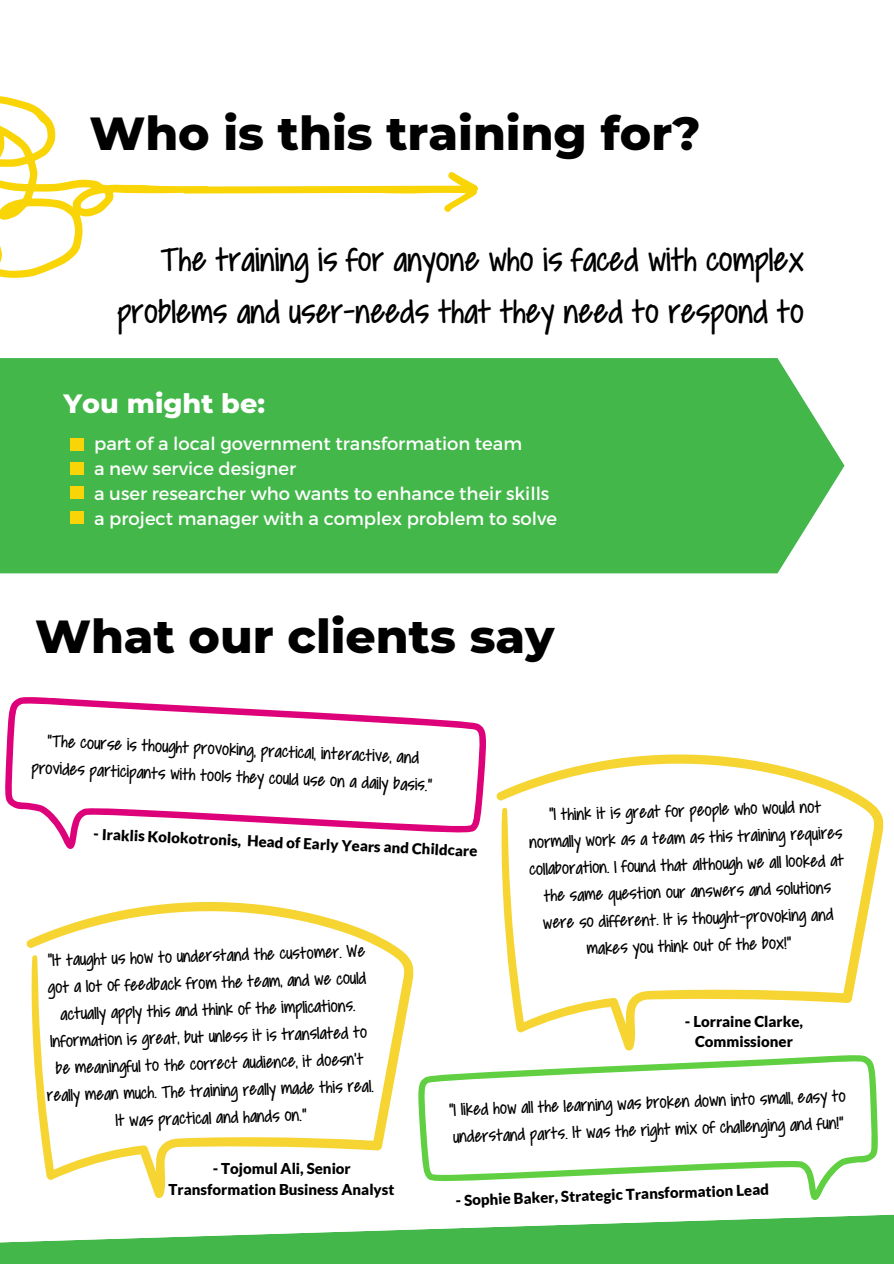
<style>
.page{position:relative;width:894px;height:1264px;background:#fff}
.page>*{position:absolute;margin:0;border:0;box-sizing:border-box;transform-origin:0 0}
.t1{font:800 47.25px "Montserrat";color:#000}
.t2{font:37.65px/52.3px "Covered By Your Grace";color:#000;text-align:right}
.t3{font:800 27px "Montserrat";color:#fff}
.t4{font:19.5px/27px "Covered By Your Grace";color:#000;text-align:center}
.t5{font:18px "Montserrat";color:#fff}
.t6{font:900 15px/20.2px "Lato";color:#000;text-align:center}
</style>
<div class="page">
<div style="left:0;top:358px;width:844px;height:215px;background:#43b74a"></div>
<svg style="left:0;top:1214px;width:893px;height:49px"></svg>
<svg style="left:0;top:96px;width:83px;height:182px"></svg>
<svg style="left:101px;top:172px;width:377px;height:40px"></svg>
<svg style="left:5px;top:697px;width:481px;height:152px"></svg>
<svg style="left:423px;top:1057px;width:455px;height:143px"></svg>
<svg style="left:496px;top:754px;width:388px;height:303px"></svg>
<svg style="left:26px;top:902px;width:397px;height:296px"></svg>
<div style="left:70px;top:438px;width:13px;height:12px;background:#f9d507"></div>
<div style="left:70px;top:462px;width:13px;height:13px;background:#f9d507"></div>
<div style="left:70px;top:486px;width:13px;height:13px;background:#f9d507"></div>
<div style="left:70px;top:511px;width:13px;height:12px;background:#f9d507"></div>
<p class="t1" style="left:89px;top:104px;width:612px">Who is this training for?</p>
<h1 class="t2" style="left:117px;top:236px;width:688px">The training is for anyone who is faced with complex problems and user-needs that they need to respond to</h1>
<h1 class="t3" style="left:63px;top:387px;width:203px">You might be:</h1>
<h2 class="t5" style="left:94px;top:432px;width:429px">part of a local government transformation team</h2>
<h3 class="t5" style="left:94px;top:457px;width:203px">a new service designer</h3>
<p class="t5" style="left:94px;top:481px;width:456px">a user researcher who wants to enhance their skills</p>
<p class="t5" style="left:94px;top:506px;width:464px">a project manager with a complex problem to solve</p>
<p class="t1" style="left:35px;top:607px;width:521px">What our clients say</p>
<p class="t4" style="left:34px;top:726px;width:402px;rotate:3deg">“The course is thought provoking, practical, interactive, and provides participants with tools they could use on a daily basis.”</p>
<h4 class="t6" style="left:94px;top:822px;width:386px;rotate:3deg">- Iraklis Kolokotronis, Head of Early Years and Childcare</h4>
<p class="t4" style="left:527px;top:803px;width:316px;rotate:-2deg">"I think it is great for people who would not normally work as a team as this training requires collaboration. I found that although we all looked at the same question our answers and solutions were so different. It is thought-provoking and makes you think out of the box!”</p>
<p class="t4" style="left:42px;top:949px;width:328px;rotate:-2deg">"It taught us how to understand the customer. We got a lot of feedback from the team, and we could actually apply this and think of the implications.<br>Information is great, but unless it is translated to be meaningful to the correct audience, it doesn’t really mean much. The training really made this real.<br>It was practical and hands on."</p>
<h4 class="t6" style="left:168px;top:1158px;width:227px">- Tojomul Ali, Senior<br>Transformation Business Analyst</h4>
<p class="t6" style="left:684px;top:1011px;width:120px">- Lorraine Clarke,<br>Commissioner</p>
<p class="t4" style="left:448px;top:1097px;width:398px;text-align:left;rotate:-2deg">“I liked how all the learning was broken down into small, easy to understand parts. It was the right mix of challenging and fun!”</p>
<h4 class="t6" style="left:455px;top:1189px;width:315px;rotate:-2deg">- Sophie Baker, Strategic Transformation Lead</h4>
</div>
